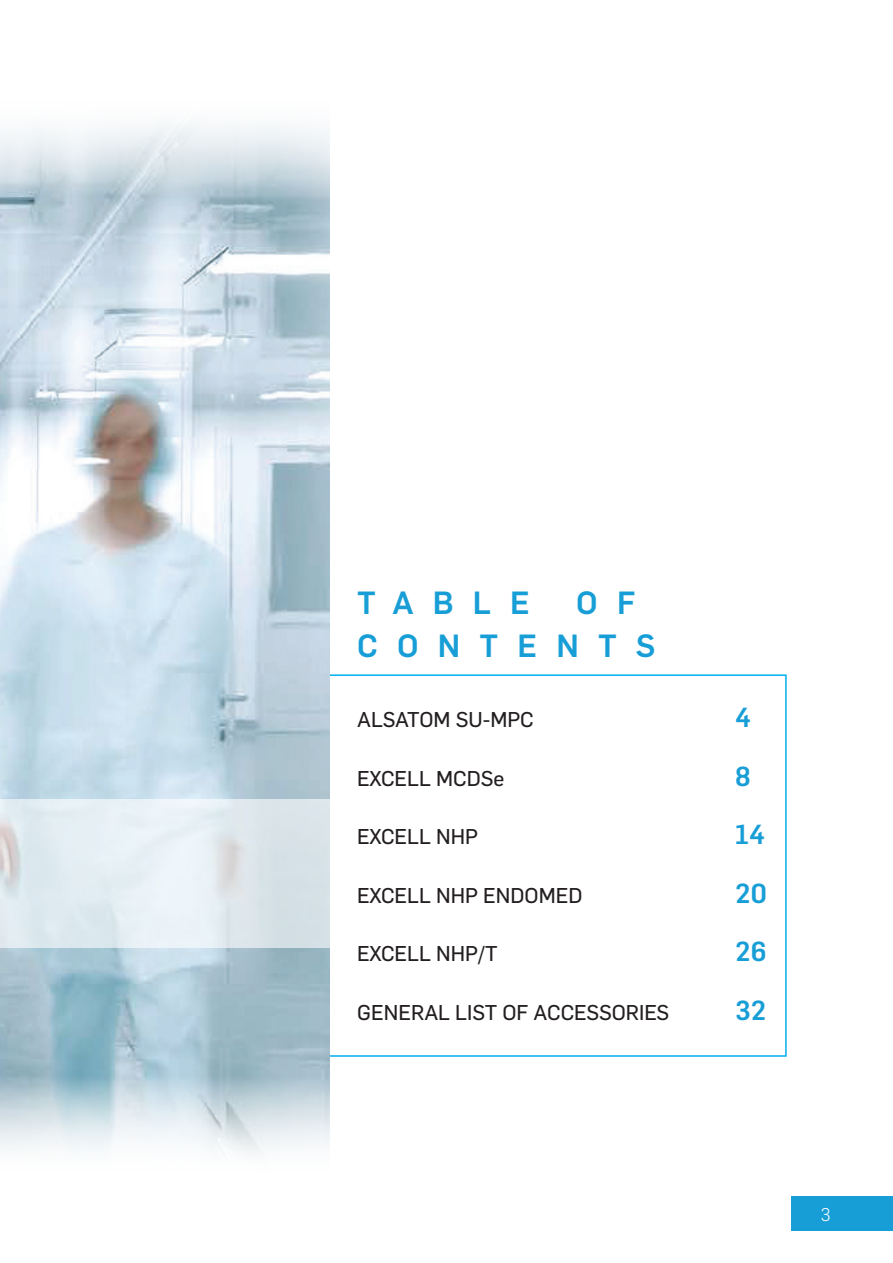
<style>
.page{position:relative;width:893px;height:1263px;background:#fff}
.page>*{position:absolute;margin:0;border:0;box-sizing:border-box;transform-origin:0 0}
.t1{font:500 31.5px/43.5px "Flama";letter-spacing:.61em;color:#189ed6}
.t2{font:500 27px "Flama";color:#189ed6}
.t3{font:21px "Flama Basic";color:#231f20}
.t4{font:300 18px "Flama";color:#fff}
</style>
<div class="page">
<div style="left:791px;top:1197px;width:102px;height:34px;background:#189ed6"></div>
<div style="left:325px;top:674px;width:462px;height:383px;background:#fff;border:2px solid #00aeef"></div>
<img style="left:0;top:196px;width:330px;height:880px">
<svg style="left:0;top:799px;width:330px;height:149px;fill:#e0eaf0"></svg>
<svg style="left:0;top:1076px;width:330px;height:78px"></svg>
<svg style="left:0;top:123px;width:330px;height:73px"></svg>
<p class="t1" style="left:357px;top:578px;width:300px;text-indent:219px">O F<br>CONTENTS</p>
<p class="t1" style="left:357px;top:578px;width:174px">TABLE</p>
<p class="t3" style="left:357px;top:705px;width:178px">ALSATOM SU-MPC</p>
<p class="t2" style="left:735px;top:698px;width:17px">4</p>
<p class="t3" style="left:357px;top:764px;width:149px">EXCELL MCDSe</p>
<p class="t2" style="left:735px;top:757px;width:17px">8</p>
<p class="t3" style="left:357px;top:822px;width:122px">EXCELL NHP</p>
<p class="t2" style="left:735px;top:815px;width:31px">14</p>
<p class="t3" style="left:357px;top:881px;width:227px">EXCELL NHP ENDOMED</p>
<p class="t2" style="left:735px;top:874px;width:33px">20</p>
<p class="t3" style="left:357px;top:939px;width:142px">EXCELL NHP/T</p>
<p class="t2" style="left:735px;top:932px;width:33px">26</p>
<p class="t3" style="left:357px;top:998px;width:314px">GENERAL LIST OF ACCESSORIES</p>
<p class="t2" style="left:735px;top:991px;width:33px">32</p>
<p class="t4" style="left:821px;top:1202px;width:11px">3</p>
</div>
